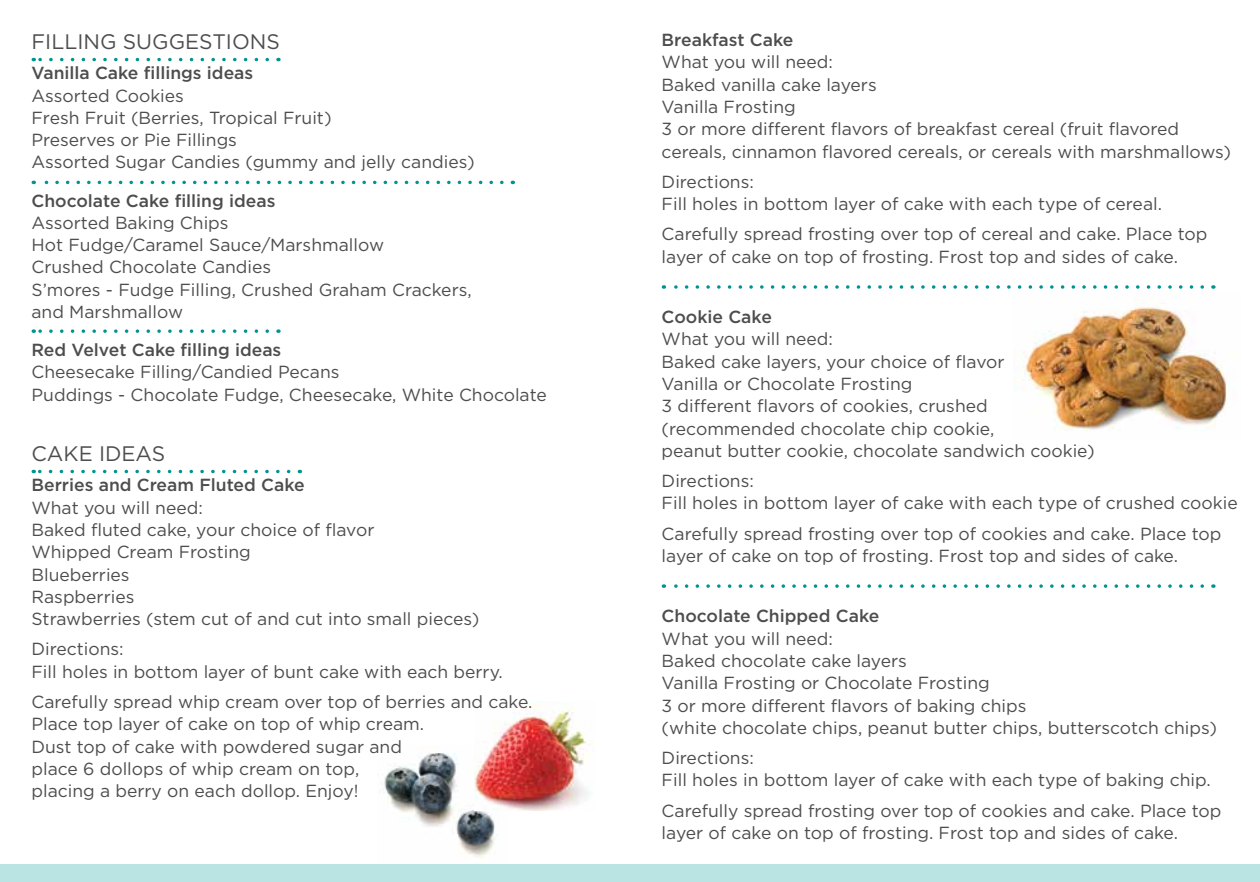
<style>
.page{position:relative;width:1260px;height:882px;background:#fff}
.page>*{position:absolute;margin:0;border:0;box-sizing:border-box;transform-origin:0 0}
.t1{font:21px "Gotham";color:#4d4d4f}
.t2{font:17.5px/22.4px "Gotham";color:#4d4d4f}
.t3{font:500 17.5px "Gotham";color:#4d4d4f}
</style>
<div class="page">
<img style="left:384px;top:753px;width:111px;height:105px">
<img style="left:475px;top:701px;width:119px;height:110px">
<div style="left:0;top:864px;width:645px;height:18px;background:#bae3e3"></div>
<svg style="left:33px;top:58px;width:234px;height:3px"></svg>
<svg style="left:33px;top:470px;width:256px;height:3px"></svg>
<svg style="left:33px;top:181px;width:469px;height:3px"></svg>
<svg style="left:33px;top:329px;width:234px;height:4px"></svg>
<div style="left:614px;top:864px;width:646px;height:18px;background:#bae3e3"></div>
<svg style="left:663px;top:285px;width:539px;height:4px"></svg>
<svg style="left:663px;top:584px;width:539px;height:4px"></svg>
<img style="left:1014px;top:300px;width:213px;height:131px">
<p class="t1" style="left:32px;top:30px;width:250px">FILLING SUGGESTIONS</p>
<p class="t3" style="left:32px;top:63px;width:223px">Vanilla Cake fillings ideas</p>
<p class="t2" style="left:32px;top:84px;width:445px">Assorted Cookies<br>Fresh Fruit (Berries, Tropical Fruit)<br>Preserves or Pie Fillings<br>Assorted Sugar Candies (gummy and jelly candies)</p>
<p class="t3" style="left:32px;top:190px;width:245px">Chocolate Cake filling ideas</p>
<p class="t2" style="left:32px;top:211px;width:442px">Assorted Baking Chips<br>Hot Fudge/Caramel Sauce/Marshmallow<br>Crushed Chocolate Candies<br>S’mores - Fudge Filling, Crushed Graham Crackers, and Marshmallow</p>
<p class="t3" style="left:32px;top:340px;width:251px">Red Velvet Cake filling ideas</p>
<p class="t2" style="left:32px;top:361px;width:517px">Cheesecake Filling/Candied Pecans<br>Puddings - Chocolate Fudge, Cheesecake, White Chocolate</p>
<p class="t1" style="left:32px;top:442px;width:135px">CAKE IDEAS</p>
<p class="t3" style="left:32px;top:475px;width:275px">Berries and Cream Fluted Cake</p>
<p class="t2" style="left:32px;top:496px;width:449px">What you will need:<br>Baked fluted cake, your choice of flavor<br>Whipped Cream Frosting<br>Blueberries<br>Raspberries<br>Strawberries (stem cut of and cut into small pieces)</p>
<p class="t2" style="left:32px;top:638px;width:473px">Directions:<br>Fill holes in bottom layer of bunt cake with each berry.</p>
<p class="t2" style="left:32px;top:690px;width:503px">Carefully spread whip cream over top of berries and cake.<br>Place top layer of cake on top of whip cream.<br>Dust top of cake with powdered sugar and<br>place 6 dollops of whip cream on top,<br>placing a berry on each dollop. Enjoy!</p>
<p class="t3" style="left:662px;top:30px;width:133px">Breakfast Cake</p>
<p class="t2" style="left:662px;top:51px;width:571px">What you will need:<br>Baked vanilla cake layers<br>Vanilla Frosting<br>3 or more different flavors of breakfast cereal (fruit flavored cereals, cinnamon flavored cereals, or cereals with marshmallows)</p>
<p class="t2" style="left:662px;top:170px;width:502px">Directions:<br>Fill holes in bottom layer of cake with each type of cereal.</p>
<p class="t2" style="left:662px;top:223px;width:547px">Carefully spread frosting over top of cereal and cake. Place top layer of cake on top of frosting. Frost top and sides of cake.</p>
<p class="t3" style="left:662px;top:307px;width:112px">Cookie Cake</p>
<p class="t2" style="left:662px;top:328px;width:435px">What you will need:<br>Baked cake layers, your choice of flavor<br>Vanilla or Chocolate Frosting<br>3 different flavors of cookies, crushed (recommended chocolate chip cookie,<br>peanut butter cookie, chocolate sandwich cookie)</p>
<p class="t2" style="left:662px;top:469px;width:578px">Directions:<br>Fill holes in bottom layer of cake with each type of crushed cookie</p>
<p class="t2" style="left:662px;top:522px;width:561px">Carefully spread frosting over top of cookies and cake. Place top layer of cake on top of frosting. Frost top and sides of cake.</p>
<p class="t3" style="left:662px;top:606px;width:219px">Chocolate Chipped Cake</p>
<p class="t2" style="left:662px;top:627px;width:557px">What you will need:<br>Baked chocolate cake layers<br>Vanilla Frosting or Chocolate Frosting<br>3 or more different flavors of baking chips<br>(white chocolate chips, peanut butter chips, butterscotch chips)</p>
<p class="t2" style="left:662px;top:746px;width:551px">Directions:<br>Fill holes in bottom layer of cake with each type of baking chip.</p>
<p class="t2" style="left:662px;top:799px;width:561px">Carefully spread frosting over top of cookies and cake. Place top layer of cake on top of frosting. Frost top and sides of cake.</p>
</div>
